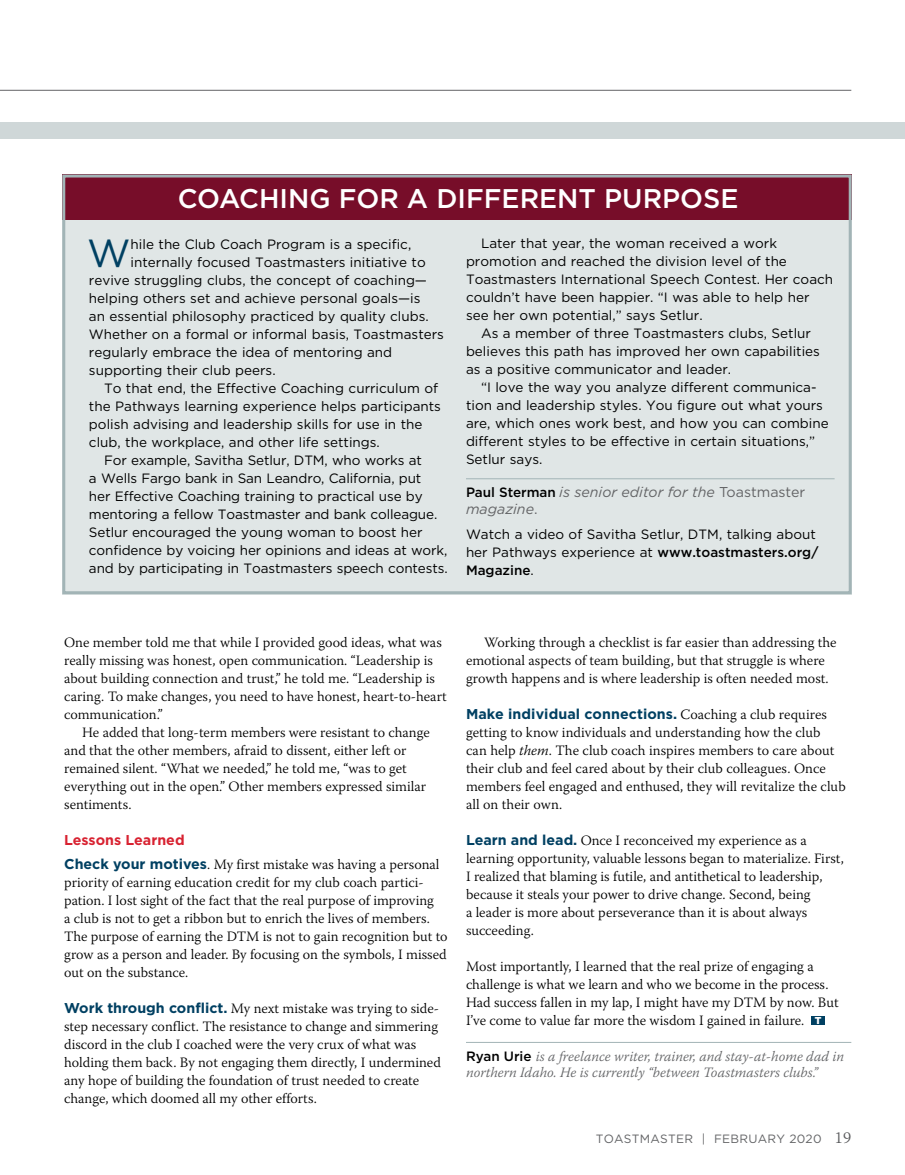
<style>
.page{position:relative;width:905px;height:1175px;background:#fff}
.page>*{position:absolute;margin:0;border:0;box-sizing:border-box;transform-origin:0 0}
.t1{font:39.15px "Gotham";color:#004062}
.t2{font:500 27px "Gotham";color:#fff}
.t3{font:300 14.25px/18px "Warnock Pro";color:#000}
.t4{font:italic 300 14.25px/16.5px "Warnock Pro";color:#636466}
.t5{font:italic 14.25px/16.5px "Gotham";color:#636466}
.t6{font:700 14.25px "Gotham";letter-spacing:.005em;color:#004062}
.t7{font:700 14.25px "Gotham";color:#d82231}
.t8{font:13.5px/18px "Gotham";color:#000}
.t9{font:12px "Gotham";letter-spacing:.02em;color:#636466}
.s1{font-weight:500;font-style:normal;font-size:13.5px;color:#000}
.s2{font-style:normal}
.s3{font-weight:500}
.s4{font-family:"Gotham";font-weight:700;color:#004062}
.s5{font-family:"Warnock Pro";font-weight:300;color:#000}
.s6{font-style:italic}
.s7{font-family:"Gotham";font-weight:900;font-size:10.05px;color:#fff}
.s8{font-family:"Gotham";font-weight:500;font-style:normal;font-size:13.5px;color:#000}
.s9{font-family:"Warnock Pro";font-weight:300;font-size:16.5px;color:#58595b}
</style>
<div class="page">
<div style="left:0;top:123px;width:904px;height:16px;background:#cfd7d8"></div>
<hr style="left:0;top:90px;width:851px;height:1px;background:#636466">
<div style="left:62px;top:208px;width:789px;height:386px;background:#e0e6e6"></div>
<hr style="left:466px;top:478px;width:368px;height:1px;background:#a2b4b6">
<div style="left:62px;top:174px;width:789px;height:45px;background:#770d29"></div>
<div style="left:62px;top:174px;width:789px;height:420px;border:3px solid #a2b4b6"></div>
<hr style="left:466px;top:1042px;width:385px;height:1px;background:#a2b4b6">
<div style="left:811px;top:1015px;width:14px;height:9px;background:#004062"></div>
<h2 class="t2" style="left:178px;top:181px;width:562px">COACHING FOR A DIFFERENT PURPOSE</h2>
<h1 class="t1" style="left:87px;top:228px;width:45px">W</h1>
<p class="t8" style="left:131px;top:234px;width:282px">hile the Club Coach Program is a specific,</p>
<p class="t8" style="left:131px;top:252px;width:297px">internally focused Toastmasters initiative to</p>
<p class="t8" style="left:89px;top:270px;width:339px">revive struggling clubs, the concept of coaching—</p>
<p class="t8" style="left:89px;top:288px;width:333px">helping others set and achieve personal goals—is</p>
<p class="t8" style="left:89px;top:306px;width:341px">an essential philosophy practiced by quality clubs.</p>
<p class="t8" style="left:89px;top:324px;width:356px">Whether on a formal or informal basis, Toastmasters</p>
<p class="t8" style="left:89px;top:342px;width:305px">regularly embrace the idea of mentoring and</p>
<p class="t8" style="left:89px;top:360px;width:188px">supporting their club peers.</p>
<p class="t8" style="left:104px;top:378px;width:335px">To that end, the Effective Coaching curriculum of</p>
<p class="t8" style="left:89px;top:396px;width:353px">the Pathways learning experience helps participants</p>
<p class="t8" style="left:89px;top:414px;width:335px">polish advising and leadership skills for use in the</p>
<p class="t8" style="left:89px;top:432px;width:292px">club, the workplace, and other life settings.</p>
<p class="t8" style="left:104px;top:450px;width:319px">For example, Savitha Setlur, DTM, who works at</p>
<p class="t8" style="left:89px;top:468px;width:334px">a Wells Fargo bank in San Leandro, California, put</p>
<p class="t8" style="left:89px;top:486px;width:335px">her Effective Coaching training to practical use by</p>
<p class="t8" style="left:89px;top:504px;width:350px">mentoring a fellow Toastmaster and bank colleague.</p>
<p class="t8" style="left:89px;top:522px;width:335px">Setlur encouraged the young woman to boost her</p>
<p class="t8" style="left:89px;top:540px;width:360px">confidence by voicing her opinions and ideas at work,</p>
<p class="t8" style="left:89px;top:558px;width:360px">and by participating in Toastmasters speech contests.</p>
<p class="t8" style="left:481px;top:234px;width:297px">Later that year, the woman received a work</p>
<p class="t8" style="left:466px;top:252px;width:322px">promotion and reached the division level of the</p>
<p class="t8" style="left:466px;top:270px;width:368px">Toastmasters International Speech Contest. Her coach</p>
<p class="t8" style="left:466px;top:288px;width:345px">couldn’t have been happier. “I was able to help her</p>
<p class="t8" style="left:466px;top:306px;width:238px">see her own potential,” says Setlur.</p>
<p class="t8" style="left:481px;top:324px;width:331px">As a member of three Toastmasters clubs, Setlur</p>
<p class="t8" style="left:466px;top:342px;width:355px">believes this path has improved her own capabilities</p>
<p class="t8" style="left:466px;top:360px;width:267px">as a positive communicator and leader.</p>
<p class="t8" style="left:481px;top:378px;width:337px">“I love the way you analyze different communica-</p>
<p class="t8" style="left:466px;top:396px;width:358px">tion and leadership styles. You figure out what yours</p>
<p class="t8" style="left:466px;top:414px;width:364px">are, which ones work best, and how you can combine</p>
<p class="t8" style="left:466px;top:432px;width:351px">different styles to be effective in certain situations,”</p>
<p class="t8" style="left:466px;top:450px;width:78px">Setlur says.</p>
<p class="t5" style="left:466px;top:483px;width:341px"><span class="s1">Paul Sterman</span> is senior editor for the <span class="s2">Toastmaster </span>magazine<span class="s2">.</span></p>
<p class="t8" style="left:466px;top:525px;width:354px">Watch a video of Savitha Setlur, DTM, talking about her Pathways experience at <span class="s3">www.toastmasters.org/<br>Magazine</span>.</p>
<p class="t3" style="left:64px;top:632px;width:384px">One member told me that while I provided good ideas, what was really missing was honest, open communication. “Leadership is about building connection and trust,” he told me. “Leadership is caring. To make changes, you need to have honest, heart-to-heart communication.”</p>
<p class="t3" style="left:64px;top:722px;width:367px;text-indent:18px">He added that long-term members were resistant to change and that the other members, afraid to dissent, either left or remained silent. “What we needed,” he told me, “was to get everything out in the open.” Other members expressed similar sentiments.</p>
<p class="t7" style="left:64px;top:830px;width:122px">Lessons Learned</p>
<p class="t3" style="left:64px;top:854px;width:385px"><span class="s4">Check your motives</span>. My first mistake was having a personal priority of earning education credit for my club coach partici&shy;pation. I lost sight of the fact that the real purpose of improving<br>a club is not to get a ribbon but to enrich the lives of members.<br>The purpose of earning the DTM is not to gain recognition but to grow as a person and leader. By focusing on the symbols, I missed out on the substance.</p>
<p class="t3" style="left:64px;top:998px;width:378px"><span class="s4">Work through conflict.</span> My next mistake was trying to side&shy;step necessary conflict. The resistance to change and simmering discord in the club I coached were the very crux of what was holding them back. By not engaging them directly, I undermined any hope of building the foundation of trust needed to create change, which doomed all my other efforts.</p>
<p class="t3" style="left:466px;top:632px;width:372px;text-indent:18px">Working through a checklist is far easier than addressing the emotional aspects of team building, but that struggle is where growth happens and is where leadership is often needed most.</p>
<p class="t6" style="left:466px;top:704px;width:362px">Make individual connections. <span class="s5">Coaching a club requires</span></p>
<p class="t3" style="left:466px;top:722px;width:381px">getting to know individuals and understanding how the club<br>can help <span class="s6">them</span>. The club coach inspires members to care about their club and feel cared about by their club colleagues. Once members feel engaged and enthused, they will revitalize the club all on their own.</p>
<p class="t3" style="left:466px;top:830px;width:379px"><span class="s4">Learn and lead.</span> Once I reconceived my experience as a learning opportunity, valuable lessons began to materialize. First, I realized that blaming is futile, and antithetical to leadership, because it steals your power to drive change. Second, being<br>a leader is more about perseverance than it is about always succeeding.</p>
<p class="t3" style="left:466px;top:956px;width:374px">Most importantly, I learned that the real prize of engaging a challenge is what we learn and who we become in the process.<br>Had success fallen in my lap, I might have my DTM by now. But I’ve come to value far more the wisdom I gained in failure. <span class="s7">T</span></p>
<p class="t4" style="left:466px;top:1047px;width:379px"><span class="s8">Ryan Urie</span> is a freelance writer, trainer, and stay-at-home dad in northern Idaho. He is currently “between Toastmasters clubs.”</p>
<p class="t9" style="left:595px;top:1131px;width:257px">TOASTMASTER | FEBRUARY 2020 <span class="s9">19</span></p>
</div>
